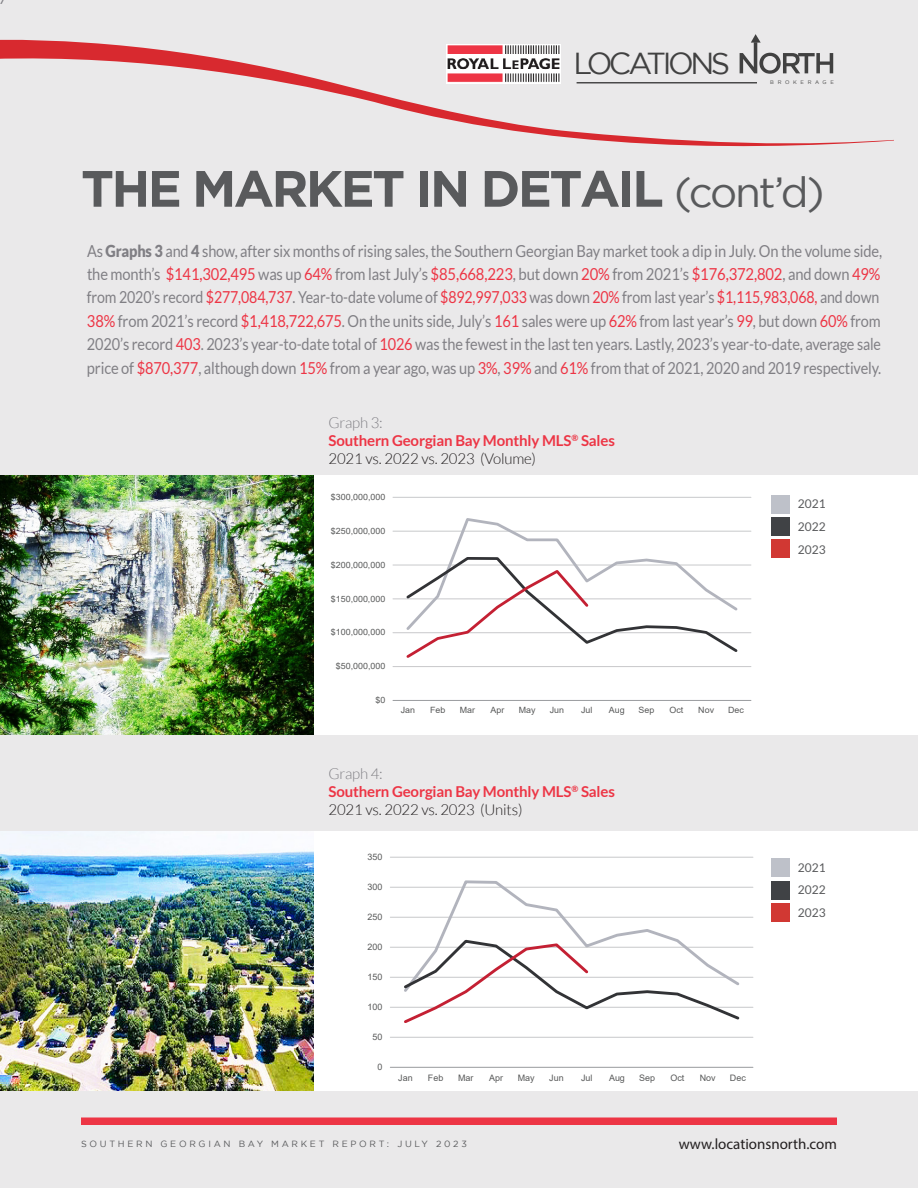
<style>
.page{position:relative;width:918px;height:1188px;background:#eae9ea}
.page>*{position:absolute;margin:0;border:0;box-sizing:border-box;transform-origin:0 0}
.t1{font:700 51px "Gotham";letter-spacing:-.05em;color:#595a5c}
.t2{font:30.3px "Gotham";letter-spacing:-.115em;color:#414141}
.t3{font:16.5px/23.4px "Lato";letter-spacing:-.01em;color:#807f84;scale:.88 1}
.t4{font:700 15px/18px "Lato";letter-spacing:-.01em;color:#ed3545}
.t5{font:15px "Myriad Pro";color:#231f20}
.t6{font:12px/22.8px "Lato";color:#595a5c;text-align:justify}
.t7{font:9px "Gotham";letter-spacing:.3em;color:#595a5c}
.t8{font:8.85px "Arial";color:#585959}
.t9{font:8.7px "Arial";color:#585959}
.t10{font:8.55px "Arial";color:#585959}
.t11{font:5.25px "Gotham";letter-spacing:.7em;color:#414141}
.s1{font-weight:400;font-size:42px}
.s2{font-weight:900}
.s3{color:#ed3545}
.s4{font-weight:300;color:#807f84}
.s5{font-weight:300;color:#231f20}
</style>
<div class="page">
<div style="left:0;top:476px;width:918px;height:259px;background:#fff"></div>
<div style="left:0;top:831px;width:918px;height:259px;background:#fff"></div>
<div style="left:771px;top:495px;width:18px;height:18px;background:#bec1c9"></div>
<div style="left:771px;top:517px;width:18px;height:19px;background:#404245"></div>
<div style="left:771px;top:540px;width:18px;height:18px;background:#d13833"></div>
<hr style="left:393px;top:666px;width:358px;height:1px;background:#c7c8ca">
<hr style="left:393px;top:632px;width:358px;height:1px;background:#c7c8ca">
<hr style="left:393px;top:599px;width:358px;height:1px;background:#c7c8ca">
<hr style="left:393px;top:565px;width:358px;height:1px;background:#c7c8ca">
<hr style="left:393px;top:531px;width:358px;height:1px;background:#c7c8ca">
<hr style="left:393px;top:497px;width:358px;height:1px;background:#c7c8ca">
<hr style="left:393px;top:700px;width:358px;height:1px;background:#989a9d">
<svg style="left:404px;top:518px;width:336px;height:140px"></svg>
<div style="left:323px;top:843px;width:434px;height:248px;background:#fff"></div>
<hr style="left:390px;top:1037px;width:363px;height:1px;background:#c7c8ca">
<hr style="left:390px;top:1007px;width:363px;height:1px;background:#c7c8ca">
<hr style="left:390px;top:977px;width:363px;height:1px;background:#c7c8ca">
<hr style="left:390px;top:947px;width:363px;height:1px;background:#c7c8ca">
<hr style="left:390px;top:917px;width:363px;height:1px;background:#c7c8ca">
<hr style="left:390px;top:887px;width:363px;height:1px;background:#c7c8ca">
<hr style="left:390px;top:857px;width:363px;height:1px;background:#c7c8ca">
<hr style="left:390px;top:1067px;width:363px;height:1px;background:#989a9d">
<svg style="left:401px;top:880px;width:341px;height:143px"></svg>
<div style="left:771px;top:859px;width:18px;height:18px;background:#bec1c9"></div>
<div style="left:771px;top:881px;width:18px;height:18px;background:#404245"></div>
<div style="left:771px;top:903px;width:18px;height:19px;background:#d13833"></div>
<div style="left:81px;top:1118px;width:756px;height:7px;background:#ed3545"></div>
<img style="left:0;top:476px;width:314px;height:259px">
<img style="left:0;top:831px;width:314px;height:260px">
<svg style="left:0;top:37px;width:894px;height:110px"></svg>
<h2 class="t2" style="left:573px;top:46px;width:158px">LOCATIONS</h2>
<p class="t11" style="left:770px;top:80px;width:65px">BROKERAGE</p>
<p class="t1" style="left:81px;top:159px;width:745px">THE MARKET IN DETAIL <span class="s1">(cont’d)</span></p>
<p class="t3" style="left:87px;top:239px;width:905px">As <span class="s2">Graphs 3</span> and <span class="s2">4</span> show, after six months of rising sales, the Southern Georgian Bay market took a dip in July. On the volume side, the month’s <span class="s3">$141,302,495</span> was up <span class="s3">64%</span> from last July’s <span class="s3">$85,668,223</span>, but down <span class="s3">20%</span> from 2021’s <span class="s3">$176,372,802</span>, and down <span class="s3">49% </span>from 2020’s record <span class="s3">$277,084,737</span>. Year-to-date volume of <span class="s3">$892,997,033</span> was down <span class="s3">20%</span> from last year’s <span class="s3">$1,115,983,068,</span> and down <span class="s3">38%</span> from 2021’s record <span class="s3">$1,418,722,675</span>. On the units side, July’s <span class="s3">161</span> sales were up <span class="s3">62%</span> from last year’s <span class="s3">99</span>, but down <span class="s3">60%</span> from 2020’s record <span class="s3">403</span>. 2023’s year-to-date total of <span class="s3">1026</span> was the fewest in the last ten years. Lastly, 2023’s year-to-date, average sale price of <span class="s3">$870,377</span>, although down <span class="s3">15%</span> from a year ago, was up <span class="s3">3%</span>, <span class="s3">39%</span> and <span class="s3">61%</span> from that of 2021, 2020 and 2019 respectively.</p>
<p class="t4" style="left:328px;top:413px;width:288px"><span class="s4">Graph 3:<br></span>Southern Georgian Bay Monthly MLS<sup>®</sup> Sales<br><span class="s5">2021 vs. 2022 vs. 2023 (Volume)</span></p>
<p class="t9" style="left:331px;top:491px;width:56px">$300,000,000</p>
<p class="t10" style="left:331px;top:525px;width:56px">$250,000,000</p>
<p class="t10" style="left:331px;top:559px;width:56px">$200,000,000</p>
<p class="t10" style="left:331px;top:593px;width:56px">$150,000,000</p>
<p class="t10" style="left:331px;top:627px;width:56px">$100,000,000</p>
<p class="t9" style="left:336px;top:660px;width:51px">$50,000,000</p>
<p class="t10" style="left:375px;top:694px;width:11px">$0</p>
<p class="t10" style="left:401px;top:705px;width:16px">Jan</p>
<p class="t10" style="left:430px;top:705px;width:17px">Feb</p>
<p class="t10" style="left:460px;top:705px;width:17px">Mar</p>
<p class="t10" style="left:490px;top:705px;width:15px">Apr</p>
<p class="t10" style="left:519px;top:705px;width:18px">May</p>
<p class="t10" style="left:550px;top:705px;width:16px">Jun</p>
<p class="t10" style="left:581px;top:705px;width:13px">Jul</p>
<p class="t10" style="left:609px;top:705px;width:17px">Aug</p>
<p class="t10" style="left:639px;top:705px;width:17px">Sep</p>
<p class="t10" style="left:669px;top:705px;width:15px">Oct</p>
<p class="t10" style="left:698px;top:705px;width:17px">Nov</p>
<p class="t10" style="left:728px;top:705px;width:17px">Dec</p>
<p class="t4" style="left:328px;top:764px;width:288px"><span class="s4">Graph 4:<br></span>Southern Georgian Bay Monthly MLS<sup>®</sup> Sales<br><span class="s5">2021 vs. 2022 vs. 2023 (Units)</span></p>
<p class="t8" style="left:368px;top:851px;width:16px">350</p>
<p class="t8" style="left:368px;top:881px;width:16px">300</p>
<p class="t8" style="left:368px;top:911px;width:16px">250</p>
<p class="t8" style="left:368px;top:941px;width:16px">200</p>
<p class="t8" style="left:368px;top:971px;width:16px">150</p>
<p class="t8" style="left:368px;top:1001px;width:16px">100</p>
<p class="t8" style="left:373px;top:1031px;width:11px">50</p>
<p class="t8" style="left:378px;top:1061px;width:6px">0</p>
<p class="t8" style="left:398px;top:1072px;width:16px">Jan</p>
<p class="t8" style="left:428px;top:1072px;width:17px">Feb</p>
<p class="t8" style="left:458px;top:1072px;width:17px">Mar</p>
<p class="t8" style="left:489px;top:1072px;width:15px">Apr</p>
<p class="t8" style="left:518px;top:1072px;width:18px">May</p>
<p class="t8" style="left:549px;top:1072px;width:16px">Jun</p>
<p class="t8" style="left:581px;top:1072px;width:13px">Jul</p>
<p class="t8" style="left:609px;top:1072px;width:17px">Aug</p>
<p class="t8" style="left:639px;top:1072px;width:17px">Sep</p>
<p class="t8" style="left:670px;top:1072px;width:15px">Oct</p>
<p class="t8" style="left:700px;top:1072px;width:17px">Nov</p>
<p class="t8" style="left:730px;top:1072px;width:17px">Dec</p>
<p class="t6" style="left:798px;top:492px;width:29px">2021<br>2022<br>2023</p>
<p class="t6" style="left:798px;top:856px;width:29px">2021<br>2022<br>2023</p>
<p class="t7" style="left:81px;top:1139px;width:387px">SOUTHERN GEORGIAN BAY MARKET REPORT: JULY 2023</p>
<p class="t5" style="left:679px;top:1134px;width:160px">www.locationsnorth.com</p>
</div>
